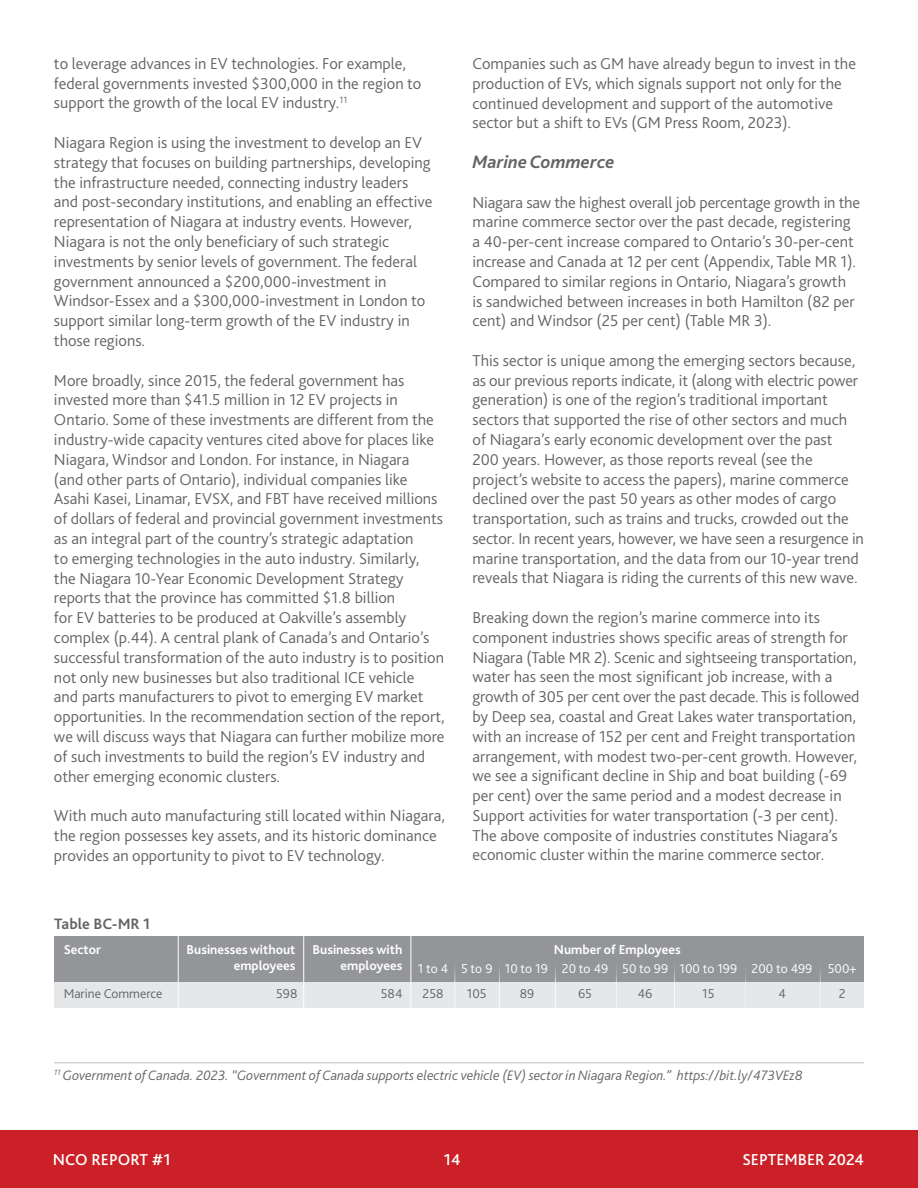
<style>
.page{position:relative;width:918px;height:1188px;background:#fff}
.page>*{position:absolute;margin:0;border:0;box-sizing:border-box;transform-origin:0 0}
.t1{font:italic 700 18.75px "Bliss 2";color:#636466}
.t2{font:300 16.5px/19.8px "Bliss 2";color:#636466}
.t3{font:500 16.5px "Bliss 2";color:#fff}
.t4{font:700 15.75px "Bliss 2";color:#636466}
.t5{font:italic 300 14.25px "Bliss 2";color:#636466}
.t6{font:700 13.5px/16.2px "Bliss 2";color:#fff;text-align:right}
.t7{font:300 13.5px "Bliss 2";color:#fff}
.t8{font:300 13.5px "Bliss 2";color:#636466}
</style>
<div class="page">
<div style="left:0;top:1130px;width:918px;height:58px;background:#cb2027"></div>
<hr style="left:54px;top:1062px;width:810px;height:1px;background:#bcbec0">
<div style="left:54px;top:981px;width:810px;height:27px;background:#e6e7e8"></div>
<div style="left:54px;top:936px;width:810px;height:46px;background:#939598"></div>
<hr style="left:410px;top:936px;width:1px;height:72px;background:#fff">
<hr style="left:303px;top:936px;width:1px;height:72px;background:#fff">
<hr style="left:178px;top:936px;width:1px;height:72px;background:#fff">
<hr style="left:745px;top:956px;width:1px;height:52px;background:#fff">
<hr style="left:820px;top:956px;width:1px;height:52px;background:#fff">
<hr style="left:674px;top:956px;width:1px;height:52px;background:#fff">
<hr style="left:616px;top:956px;width:1px;height:52px;background:#fff">
<hr style="left:555px;top:956px;width:1px;height:52px;background:#fff">
<hr style="left:499px;top:956px;width:1px;height:52px;background:#fff">
<hr style="left:455px;top:956px;width:1px;height:52px;background:#fff">
<p class="t2" style="left:54px;top:53px;width:369px">to leverage advances in EV technologies. For example, federal governments invested $300,000 in the region to support the growth of the local EV industry.<sup>11</sup></p>
<p class="t2" style="left:54px;top:132px;width:380px">Niagara Region is using the investment to develop an EV strategy that focuses on building partnerships, developing the infrastructure needed, connecting industry leaders and post-secondary institutions, and enabling an effective representation of Niagara at industry events. However, Niagara is not the only beneficiary of such strategic investments by senior levels of government. The federal government announced a $200,000-investment in Windsor-Essex and a $300,000-investment in London to support similar long-term growth of the EV industry in those regions.</p>
<p class="t2" style="left:54px;top:370px;width:392px">More broadly, since 2015, the federal government has invested more than $41.5 million in 12 EV projects in Ontario. Some of these investments are different from the industry-wide capacity ventures cited above for places like Niagara, Windsor and London. For instance, in Niagara<br>(and other parts of Ontario), individual companies like Asahi Kasei, Linamar, EVSX, and FBT have received millions of dollars of federal and provincial government investments as an integral part of the country’s strategic adaptation<br>to emerging technologies in the auto industry. Similarly, the Niagara 10-Year Economic Development Strategy reports that the province has committed $1.8 billion<br>for EV batteries to be produced at Oakville’s assembly complex (p.44). A central plank of Canada’s and Ontario’s successful transformation of the auto industry is to position not only new businesses but also traditional ICE vehicle<br>and parts manufacturers to pivot to emerging EV market opportunities. In the recommendation section of the report, we will discuss ways that Niagara can further mobilize more of such investments to build the region’s EV industry and other emerging economic clusters.</p>
<p class="t2" style="left:54px;top:805px;width:392px">With much auto manufacturing still located within Niagara, the region possesses key assets, and its historic dominance provides an opportunity to pivot to EV technology.</p>
<p class="t2" style="left:473px;top:53px;width:385px">Companies such as GM have already begun to invest in the production of EVs, which signals support not only for the continued development and support of the automotive sector but a shift to EVs (GM Press Room, 2023).</p>
<p class="t1" style="left:472px;top:150px;width:144px">Marine Commerce</p>
<p class="t2" style="left:472px;top:192px;width:389px">Niagara saw the highest overall job percentage growth in the marine commerce sector over the past decade, registering a 40-per-cent increase compared to Ontario’s 30-per-cent increase and Canada at 12 per cent (Appendix, Table MR 1).<br>Compared to similar regions in Ontario, Niagara’s growth<br>is sandwiched between increases in both Hamilton (82 per cent) and Windsor (25 per cent) (Table MR 3).</p>
<p class="t2" style="left:472px;top:350px;width:393px">This sector is unique among the emerging sectors because, as our previous reports indicate, it (along with electric power generation) is one of the region’s traditional important sectors that supported the rise of other sectors and much of Niagara’s early economic development over the past<br>200 years. However, as those reports reveal (see the project’s website to access the papers), marine commerce declined over the past 50 years as other modes of cargo transportation, such as trains and trucks, crowded out the sector. In recent years, however, we have seen a resurgence in marine transportation, and the data from our 10-year trend reveals that Niagara is riding the currents of this new wave.</p>
<p class="t2" style="left:472px;top:607px;width:389px">Breaking down the region’s marine commerce into its component industries shows specific areas of strength for Niagara (Table MR 2). Scenic and sightseeing transportation, water has seen the most significant job increase, with a growth of 305 per cent over the past decade. This is followed by Deep sea, coastal and Great Lakes water transportation, with an increase of 152 per cent and Freight transportation arrangement, with modest two-per-cent growth. However, we see a significant decline in Ship and boat building (-69 per cent) over the same period and a modest decrease in Support activities for water transportation (-3 per cent).<br>The above composite of industries constitutes Niagara’s economic cluster within the marine commerce sector.</p>
<p class="t4" style="left:54px;top:914px;width:98px">Table BC-MR 1</p>
<p class="t6" style="left:64px;top:941px;width:39px">Sector</p>
<p class="t8" style="left:64px;top:985px;width:100px">Marine Commerce</p>
<p class="t6" style="left:186px;top:941px;width:110px">Businesses without employees</p>
<p class="t8" style="left:276px;top:985px;width:23px">598</p>
<p class="t6" style="left:312px;top:941px;width:91px">Businesses with employees</p>
<p class="t8" style="left:381px;top:985px;width:23px">584</p>
<p class="t7" style="left:418px;top:960px;width:32px">1 to 4</p>
<p class="t8" style="left:423px;top:985px;width:23px">258</p>
<p class="t6" style="left:554px;top:941px;width:128px">Number of Employees</p>
<p class="t7" style="left:461px;top:960px;width:88px">5 to 9 10 to 19</p>
<p class="t7" style="left:562px;top:960px;width:48px">20 to 49</p>
<p class="t7" style="left:622px;top:960px;width:48px">50 to 99</p>
<p class="t7" style="left:680px;top:960px;width:59px">100 to 199</p>
<p class="t8" style="left:467px;top:985px;width:21px">105</p>
<p class="t8" style="left:520px;top:985px;width:16px">89</p>
<p class="t8" style="left:638px;top:985px;width:16px">46</p>
<p class="t8" style="left:578px;top:985px;width:16px">65</p>
<p class="t8" style="left:702px;top:985px;width:14px">15</p>
<p class="t7" style="left:752px;top:960px;width:62px">200 to 499</p>
<p class="t8" style="left:778px;top:985px;width:9px">4</p>
<p class="t7" style="left:828px;top:960px;width:30px">500+</p>
<p class="t8" style="left:839px;top:985px;width:8px">2</p>
<p class="t5" style="left:54px;top:1066px;width:750px"><sup>11</sup> Government of Canada. 2023. “Government of Canada supports electric vehicle (EV) sector in Niagara Region.” https://bit.ly/473VEz8</p>
<p class="t3" style="left:53px;top:1149px;width:119px">NCO REPORT #1</p>
<p class="t3" style="left:444px;top:1149px;width:18px">14</p>
<p class="t3" style="left:742px;top:1149px;width:123px">SEPTEMBER 2024</p>
</div>
